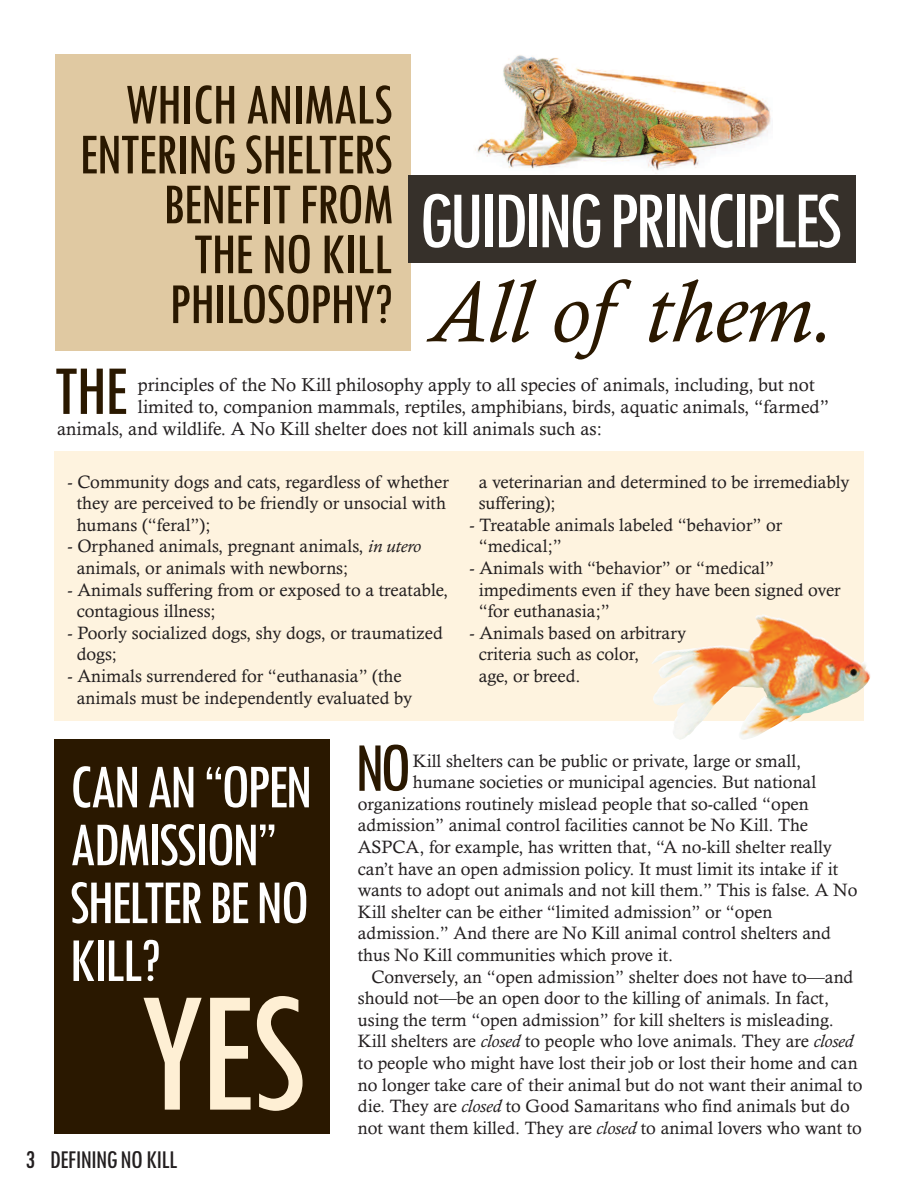
<style>
.page{position:relative;width:918px;height:1188px;background:#fff}
.page>*{position:absolute;margin:0;border:0;box-sizing:border-box;transform-origin:0 0}
.t1{font:500 condensed 179.85px "Tw Cen";color:#feefd4}
.t2{font:italic 87.15px "Calisto";color:#2a1800}
.t3{font:500 condensed 84.6px "Tw Cen";letter-spacing:-.06em;color:#fff}
.t4{font:500 condensed 72.9px "Tw Cen";color:#2a1800}
.t5{font:500 condensed 72.9px "Tw Cen";color:#2a1800;scale:.96 1}
.t6{font:500 condensed 65.1px/57.9px "Tw Cen";letter-spacing:-.05em;color:#fff}
.t7{font:500 condensed 60.45px/49.9px "Tw Cen";letter-spacing:-.03em;color:#2a1800;text-align:right}
.t8{font:500 condensed 26.7px "Tw Cen";letter-spacing:-.035em;color:#231f20}
.t9{font:18.75px "Calisto";color:#231f20}
.t10{font:18px/21.6px "Calisto";color:#231f20}
.s1{font-style:italic}
</style>
<div class="page">
<img style="left:462px;top:55px;width:311px;height:121px">
<div style="left:54px;top:451px;width:810px;height:270px;background:#fef3df"></div>
<div style="left:54px;top:740px;width:276px;height:394px;background:#2a1800"></div>
<div style="left:56px;top:54px;width:355px;height:297px;background:#e0c9a2"></div>
<div style="left:408px;top:176px;width:448px;height:87px;background:#36302a"></div>
<img style="left:652px;top:614px;width:219px;height:126px">
<h3 class="t7" style="left:79px;top:78px;width:316px">WHICH ANIMALS<br>ENTERING SHELTERS<br>BENEFIT FROM<br>THE NO KILL<br>PHILOSOPHY?</h3>
<h3 class="t3" style="left:418px;top:169px;width:426px">GUIDINGPRINCIPLES</h3>
<h2 class="t2" style="left:429px;top:260px;width:407px">All of them.</h2>
<h3 class="t4" style="left:54px;top:346px;width:76px">THE</h3>
<p class="t9" style="left:138px;top:373px;width:678px">principles of the No Kill philosophy apply to all species of animals, including, but not</p>
<p class="t9" style="left:138px;top:396px;width:693px">limited to, companion mammals, reptiles, amphibians, birds, aquatic animals, “farmed”</p>
<p class="t9" style="left:57px;top:418px;width:547px">animals, and wildlife. A No Kill shelter does not kill animals such as:</p>
<p class="t10" style="left:77px;top:471px;width:374px;text-indent:-9px">- Community dogs and cats, regardless of whether they are perceived to be friendly or unsocial with humans (“feral”);</p>
<p class="t10" style="left:77px;top:535px;width:346px;text-indent:-9px">- Orphaned animals, pregnant animals, <span class="s1">in utero </span>animals, or animals with newborns;</p>
<p class="t10" style="left:77px;top:579px;width:373px;text-indent:-9px">- Animals suffering from or exposed to a treatable, contagious illness;</p>
<p class="t10" style="left:77px;top:622px;width:368px;text-indent:-9px">- Poorly socialized dogs, shy dogs, or traumatized dogs;</p>
<p class="t10" style="left:67px;top:665px;width:346px;text-align:center">- Animals surrendered for “euthanasia” (the animals must be independently evaluated by</p>
<p class="t10" style="left:479px;top:471px;width:372px">a veterinarian and determined to be irremediably suffering);</p>
<p class="t10" style="left:479px;top:514px;width:305px;text-indent:-9px">- Treatable animals labeled “behavior” or “medical;”</p>
<p class="t10" style="left:479px;top:557px;width:364px;text-indent:-9px">- Animals with “behavior” or “medical” impediments even if they have been signed over “for euthanasia;”</p>
<p class="t10" style="left:479px;top:622px;width:209px;text-indent:-9px">- Animals based on arbitrary criteria such as color,<br>age, or breed.</p>
<h3 class="t6" style="left:69px;top:756px;width:245px">CANAN“OPEN<br>ADMISSION”<br>SHELTERBENO<br>KILL?</h3>
<h1 class="t1" style="left:138px;top:942px;width:171px">YES</h1>
<h3 class="t8" style="left:25px;top:1143px;width:154px">3 DEFINING NOKILL</h3>
<h3 class="t5" style="left:355px;top:723px;width:60px">NO</h3>
<p class="t10" style="left:413px;top:750px;width:390px">Kill shelters can be public or private, large or small,</p>
<p class="t10" style="left:413px;top:771px;width:405px">humane societies or municipal agencies. But national</p>
<p class="t10" style="left:358px;top:793px;width:453px">organizations routinely mislead people that so-called “open</p>
<p class="t10" style="left:358px;top:814px;width:452px">admission” animal control facilities cannot be No Kill. The</p>
<p class="t10" style="left:358px;top:836px;width:476px">ASPCA, for example, has written that, “A no-kill shelter really</p>
<p class="t10" style="left:358px;top:858px;width:482px">can’t have an open admission policy. It must limit its intake if it</p>
<p class="t10" style="left:358px;top:879px;width:501px">wants to adopt out animals and not kill them.” This is false. A No</p>
<p class="t10" style="left:358px;top:901px;width:416px">Kill shelter can be either “limited admission” or “open</p>
<p class="t10" style="left:358px;top:922px;width:475px">admission.” And there are No Kill animal control shelters and</p>
<p class="t10" style="left:358px;top:944px;width:317px">thus No Kill communities which prove it.</p>
<p class="t10" style="left:372px;top:966px;width:483px">Conversely, an “open admission” shelter does not have to—and</p>
<p class="t10" style="left:358px;top:987px;width:473px">should not—be an open door to the killing of animals. In fact,</p>
<p class="t10" style="left:358px;top:1009px;width:477px">using the term “open admission” for kill shelters is misleading.</p>
<p class="t10" style="left:358px;top:1030px;width:497px">Kill shelters are <span class="s1">closed</span> to people who love animals. They are <span class="s1">closed</span></p>
<p class="t10" style="left:358px;top:1052px;width:501px">to people who might have lost their job or lost their home and can</p>
<p class="t10" style="left:358px;top:1074px;width:506px">no longer take care of their animal but do not want their animal to</p>
<p class="t10" style="left:358px;top:1095px;width:493px">die. They are <span class="s1">closed</span> to Good Samaritans who find animals but do</p>
<p class="t10" style="left:358px;top:1117px;width:506px">not want them killed. They are <span class="s1">closed</span> to animal lovers who want to</p>
</div>
